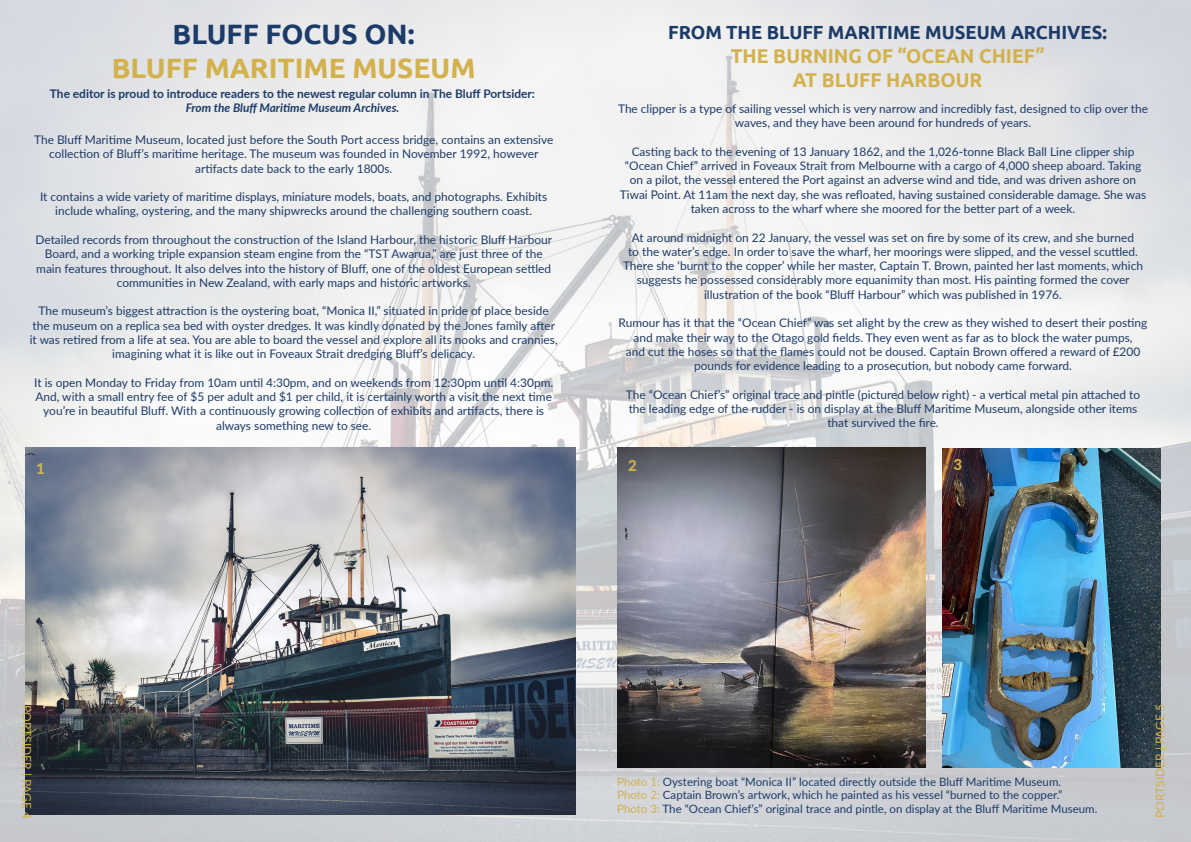
<style>
.page{position:relative;width:1191px;height:842px;background:#fff}
.page>*{position:absolute;margin:0;border:0;box-sizing:border-box;transform-origin:0 0}
.t1{font:700 28px "Ubuntu";color:#d3b14d}
.t2{font:700 28px "Ubuntu";color:#1d3b68}
.t3{font:700 20px "Ubuntu";color:#d3b14d}
.t4{font:700 19px "Ubuntu";color:#1d3b68}
.t5{font:800 15px "Lato";color:#d3b14d}
.t6{font:12px "Lato";color:#d3b14d}
.t7{font:11.9px/14.3px "Lato";color:#1d3b68;text-align:center}
.t8{font:700 11.9px/14.3px "Lato";color:#1d3b68;text-align:center}
.t9{font:11.5px "Lato";color:#1d3b68}
.s1{font-style:italic}
.s2{color:#d3b14d}
</style>
<div class="page">
<img style="left:0;top:0;width:1191px;height:842px">
<img style="left:25px;top:448px;width:550px;height:367px">
<img style="left:617px;top:448px;width:309px;height:319px">
<img style="left:943px;top:448px;width:217px;height:320px">
<p class="t2" style="left:172px;top:17px;width:244px">BLUFF FOCUS ON:</p>
<p class="t1" style="left:112px;top:51px;width:365px">BLUFF MARITIME MUSEUM</p>
<p class="t8" style="left:50px;top:86px;width:486px">The editor is proud to introduce readers to the newest regular column in The Bluff Portsider:<br><span class="s1">From the Bluff Maritime Museum Archives.</span></p>
<p class="t7" style="left:34px;top:132px;width:520px">The Bluff Maritime Museum, located just before the South Port access bridge, contains an extensive collection of Bluff’s maritime heritage. The museum was founded in November 1992, however artifacts date back to the early 1800s.</p>
<p class="t7" style="left:40px;top:189px;width:509px">It contains a wide variety of maritime displays, miniature models, boats, and photographs. Exhibits include whaling, oystering, and the many shipwrecks around the challenging southern coast.</p>
<p class="t7" style="left:36px;top:232px;width:518px">Detailed records from throughout the construction of the Island Harbour, the historic Bluff Harbour Board, and a working triple expansion steam engine from the “TST Awarua,” are just three of the main features throughout. It also delves into the history of Bluff, one of the oldest European settled communities in New Zealand, with early maps and historic artworks.</p>
<p class="t7" style="left:30px;top:303px;width:529px">The museum’s biggest attraction is the oystering boat, “Monica II,” situated in pride of place beside the museum on a replica sea bed with oyster dredges. It was kindly donated by the Jones family after it was retired from a life at sea. You are able to board the vessel and explore all its nooks and crannies, imagining what it is like out in Foveaux Strait dredging Bluff’s delicacy.</p>
<p class="t7" style="left:34px;top:375px;width:520px">It is open Monday to Friday from 10am until 4:30pm, and on weekends from 12:30pm until 4:30pm.<br>And, with a small entry fee of $5 per adult and $1 per child, it is certainly worth a visit the next time you’re in beautiful Bluff. With a continuously growing collection of exhibits and artifacts, there is always something new to see.</p>
<p class="t4" style="left:668px;top:21px;width:440px">FROM THE BLUFF MARITIME MUSEUM ARCHIVES:</p>
<p class="t3" style="left:730px;top:44px;width:315px">THE BURNING OF “OCEAN CHIEF”</p>
<p class="t3" style="left:792px;top:68px;width:191px">AT BLUFF HARBOUR</p>
<p class="t7" style="left:618px;top:101px;width:531px">The clipper is a type of sailing vessel which is very narrow and incredibly fast, designed to clip over the waves, and they have been around for hundreds of years.</p>
<p class="t7" style="left:620px;top:144px;width:528px">Casting back to the evening of 13 January 1862, and the 1,026-tonne Black Ball Line clipper ship “Ocean Chief” arrived in Foveaux Strait from Melbourne with a cargo of 4,000 sheep aboard. Taking on a pilot, the vessel entered the Port against an adverse wind and tide, and was driven ashore on Tiwai Point. At 11am the next day, she was refloated, having sustained considerable damage. She was taken across to the wharf where she moored for the better part of a week.</p>
<p class="t7" style="left:623px;top:230px;width:521px">At around midnight on 22 January, the vessel was set on fire by some of its crew, and she burned<br>to the water’s edge. In order to save the wharf, her moorings were slipped, and the vessel scuttled.<br>There she ‘burnt to the copper’ while her master, Captain T. Brown, painted her last moments, which suggests he possessed considerably more equanimity than most. His painting formed the cover illustration of the book “Bluff Harbour” which was published in 1976.</p>
<p class="t7" style="left:618px;top:315px;width:530px">Rumour has it that the “Ocean Chief” was set alight by the crew as they wished to desert their posting and make their way to the Otago gold fields. They even went as far as to block the water pumps,<br>and cut the hoses so that the flames could not be doused. Captain Brown offered a reward of £200 pounds for evidence leading to a prosecution, but nobody came forward.</p>
<p class="t7" style="left:626px;top:387px;width:516px">The “Ocean Chief’s” original trace and pintle (pictured below right) - a vertical metal pin attached to the leading edge of the rudder - is on display at the Bluff Maritime Museum, alongside other items that survived the fire.</p>
<p class="t5" style="left:36px;top:457px;width:10px">1</p>
<p class="t5" style="left:628px;top:454px;width:10px">2</p>
<p class="t5" style="left:953px;top:453px;width:10px">3</p>
<p class="t6" style="left:35px;top:705px;width:115px;rotate:90deg">PORTSIDER | PAGE 4</p>
<p class="t9" style="left:617px;top:773px;width:445px"><span class="s2">Photo 1:</span> Oystering boat “Monica II” located directly outside the Bluff Maritime Museum.</p>
<p class="t9" style="left:617px;top:787px;width:447px"><span class="s2">Photo 2:</span> Captain Brown’s artwork, which he painted as his vessel “burned to the copper.”</p>
<p class="t9" style="left:617px;top:801px;width:482px"><span class="s2">Photo 3:</span> The “Ocean Chief’s” original trace and pintle, on display at the Bluff Maritime Museum.</p>
<p class="t6" style="left:1151px;top:818px;width:115px;rotate:-90deg">PORTSIDER | PAGE 5</p>
</div>
